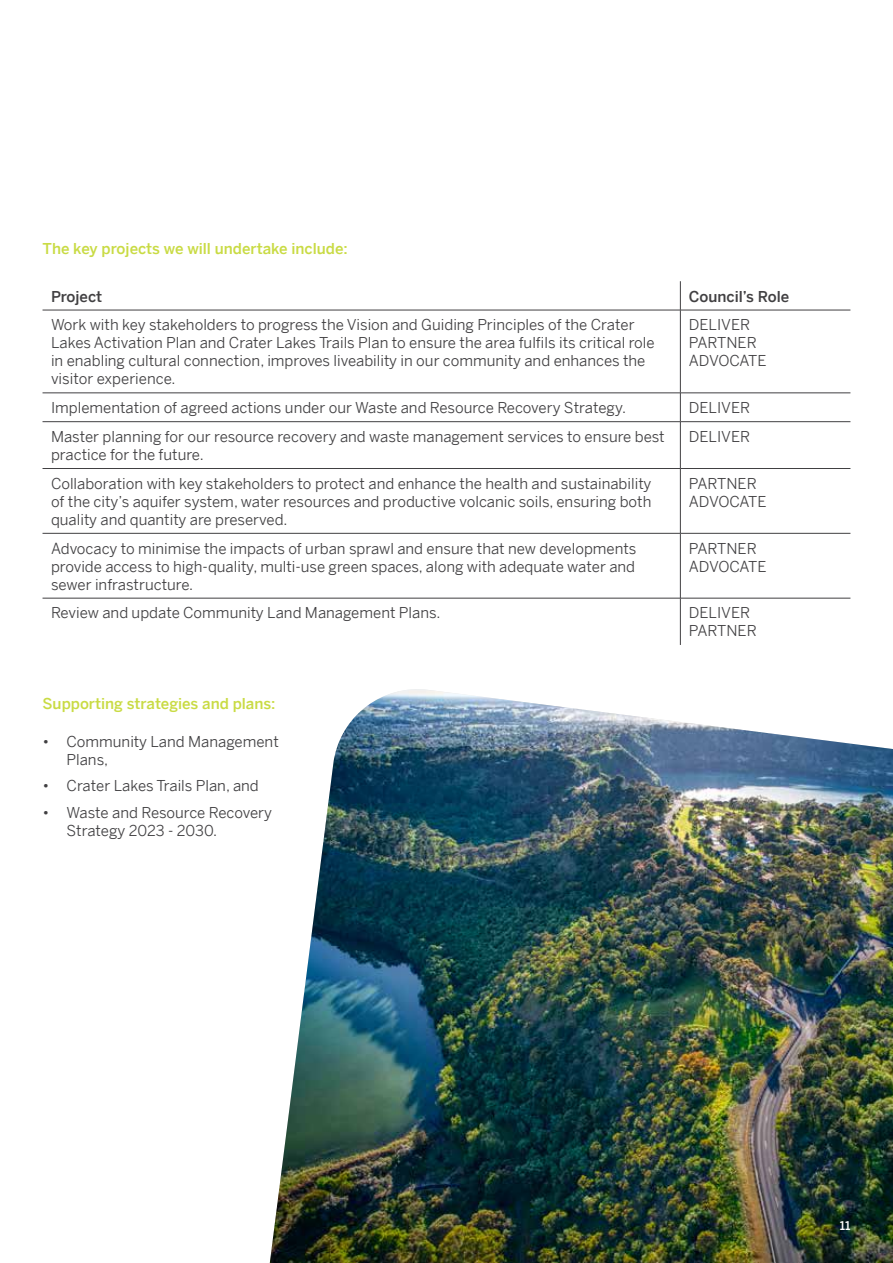
<style>
.page{position:relative;width:893px;height:1263px;background:#fff}
.page>*{position:absolute;margin:0;border:0;box-sizing:border-box;transform-origin:0 0}
.t1{font:15px/18px "Benton Sans";color:#414042}
.t2{font:500 15px "Benton Sans";color:#c9db44}
.t3{font:500 15px "Benton Sans";color:#414042}
.t4{font:500 12px "Benton Sans";color:#fff}
</style>
<div class="page">
<img style="left:270px;top:689px;width:623px;height:574px">
<svg style="left:43px;top:281px;width:807px;height:364px"></svg>
<svg style="left:680px;top:281px;width:1px;height:29px"></svg>
<hr style="left:43px;top:310px;width:637px;height:1px;background:#414042">
<hr style="left:680px;top:310px;width:170px;height:1px;background:#414042">
<hr style="left:680px;top:310px;width:1px;height:83px;background:#414042">
<hr style="left:43px;top:393px;width:637px;height:1px;background:#414042">
<hr style="left:680px;top:393px;width:170px;height:1px;background:#414042">
<svg style="left:680px;top:393px;width:1px;height:28px"></svg>
<hr style="left:43px;top:421px;width:637px;height:1px;background:#414042">
<hr style="left:680px;top:421px;width:170px;height:1px;background:#414042">
<hr style="left:680px;top:422px;width:1px;height:46px;background:#414042">
<hr style="left:43px;top:468px;width:637px;height:1px;background:#414042">
<hr style="left:680px;top:468px;width:170px;height:1px;background:#414042">
<hr style="left:680px;top:469px;width:1px;height:64px;background:#414042">
<hr style="left:43px;top:533px;width:637px;height:1px;background:#414042">
<hr style="left:680px;top:533px;width:170px;height:1px;background:#414042">
<hr style="left:680px;top:533px;width:1px;height:65px;background:#414042">
<hr style="left:43px;top:598px;width:637px;height:1px;background:#414042">
<hr style="left:680px;top:598px;width:170px;height:1px;background:#414042">
<hr style="left:680px;top:598px;width:1px;height:47px;background:#414042">
<p class="t2" style="left:43px;top:239px;width:307px">The key projects we will undertake include:</p>
<p class="t3" style="left:51px;top:287px;width:53px">Project</p>
<p class="t3" style="left:689px;top:287px;width:102px">Council’s Role</p>
<p class="t1" style="left:51px;top:316px;width:605px">Work with key stakeholders to progress the Vision and Guiding Principles of the Crater Lakes Activation Plan and Crater Lakes Trails Plan to ensure the area fulfils its critical role in enabling cultural connection, improves liveability in our community and enhances the visitor experience.</p>
<p class="t1" style="left:689px;top:316px;width:79px">DELIVER<br>PARTNER<br>ADVOCATE</p>
<p class="t1" style="left:51px;top:399px;width:577px">Implementation of agreed actions under our Waste and Resource Recovery Strategy.</p>
<p class="t1" style="left:689px;top:399px;width:63px">DELIVER</p>
<p class="t1" style="left:51px;top:428px;width:615px">Master planning for our resource recovery and waste management services to ensure best practice for the future.</p>
<p class="t1" style="left:689px;top:428px;width:63px">DELIVER</p>
<p class="t1" style="left:51px;top:474px;width:602px;text-align:justify">Collaboration with key stakeholders to protect and enhance the health and sustainability of the city’s aquifer system, water resources and productive volcanic soils, ensuring both quality and quantity are preserved.</p>
<p class="t1" style="left:689px;top:474px;width:79px">PARTNER<br>ADVOCATE</p>
<p class="t1" style="left:51px;top:539px;width:587px;text-align:justify">Advocacy to minimise the impacts of urban sprawl and ensure that new developments provide access to high-quality, multi-use green spaces, along with adequate water and sewer infrastructure.</p>
<p class="t1" style="left:689px;top:539px;width:79px">PARTNER<br>ADVOCATE</p>
<p class="t1" style="left:51px;top:604px;width:391px">Review and update Community Land Management Plans.</p>
<p class="t1" style="left:689px;top:604px;width:69px">DELIVER<br>PARTNER</p>
<p class="t2" style="left:43px;top:694px;width:235px">Supporting strategies and plans:</p>
<p class="t1" style="left:67px;top:732px;width:214px;text-indent:-24px">• Community Land Management<br>Plans,</p>
<p class="t1" style="left:43px;top:777px;width:218px">• Crater Lakes Trails Plan, and</p>
<p class="t1" style="left:67px;top:803px;width:207px;text-indent:-24px">• Waste and Resource Recovery<br>Strategy 2023 - 2030.</p>
<p class="t4" style="left:840px;top:1218px;width:12px">11</p>
</div>
